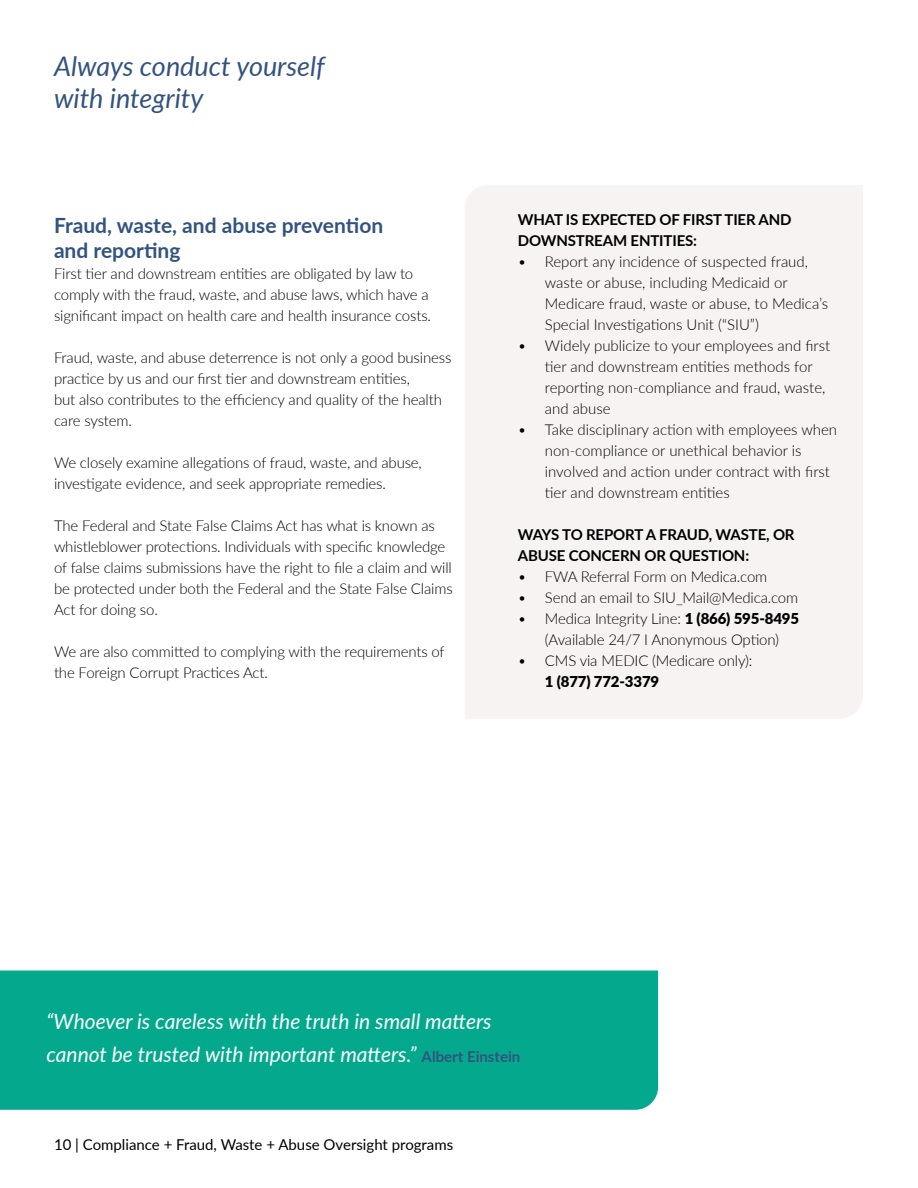
<style>
.page{position:relative;width:918px;height:1188px;background:#fff}
.page>*{position:absolute;margin:0;border:0;box-sizing:border-box;transform-origin:0 0}
.t1{font:italic 27px/32.4px "Lato";color:#33537f}
.t2{font:italic 21px/33px "Lato";color:#fff}
.t3{font:700 21px/25.2px "Lato";color:#33537f}
.t4{font:300 15px/21px "Lato";letter-spacing:-.01em;color:#000}
.t5{font:700 15px/21px "Lato";letter-spacing:-.01em;color:#000}
.t6{font:15px "Lato";color:#000}
.t7{font:900 15px "Lato";letter-spacing:-.01em;color:#000}
.s1{font-weight:900}
.s2{font-weight:700;font-style:normal;font-size:15px;color:#33537f}
</style>
<div class="page">
<div style="left:465px;top:186px;width:398px;height:532px;background:#f7f3f3"></div>
<div style="left:0;top:970px;width:658px;height:140px;background:#04a98d"></div>
<h1 class="t1" style="left:54px;top:49px;width:272px">Always conduct yourself with integrity</h1>
<h2 class="t3" style="left:54px;top:212px;width:331px">Fraud, waste, and abuse prevention and reporting</h2>
<p class="t4" style="left:54px;top:263px;width:379px">First tier and downstream entities are obligated by law to comply with the fraud, waste, and abuse laws, which have a significant impact on health care and health insurance costs.</p>
<p class="t4" style="left:54px;top:347px;width:399px">Fraud, waste, and abuse deterrence is not only a good business practice by us and our first tier and downstream entities,<br>but also contributes to the efficiency and quality of the health care system.</p>
<p class="t4" style="left:54px;top:452px;width:369px">We closely examine allegations of fraud, waste, and abuse, investigate evidence, and seek appropriate remedies.</p>
<p class="t4" style="left:54px;top:515px;width:400px">The Federal and State False Claims Act has what is known as whistleblower protections. Individuals with specific knowledge of false claims submissions have the right to file a claim and will be protected under both the Federal and the State False Claims Act for doing so.</p>
<p class="t4" style="left:54px;top:641px;width:392px">We are also committed to complying with the requirements of the Foreign Corrupt Practices Act.</p>
<p class="t5" style="left:518px;top:209px;width:275px">WHAT IS EXPECTED OF FIRST TIER AND<br>DOWNSTREAM ENTITIES:</p>
<p class="t4" style="left:545px;top:251px;width:285px;text-indent:-27px">• Report any incidence of suspected fraud, waste or abuse, including Medicaid or Medicare fraud, waste or abuse, to Medica’s Special Investigations Unit (“SIU”)</p>
<p class="t4" style="left:545px;top:335px;width:287px;text-indent:-27px">• Widely publicize to your employees and first tier and downstream entities methods for reporting non-compliance and fraud, waste, and abuse</p>
<p class="t4" style="left:545px;top:419px;width:294px;text-indent:-27px">• Take disciplinary action with employees when non-compliance or unethical behavior is involved and action under contract with first tier and downstream entities</p>
<p class="t5" style="left:518px;top:524px;width:278px">WAYS TO REPORT A FRAUD, WASTE, OR<br>ABUSE CONCERN OR QUESTION:</p>
<p class="t4" style="left:518px;top:566px;width:251px">• FWA Referral Form on Medica.com</p>
<p class="t4" style="left:518px;top:587px;width:282px">• Send an email to SIU_Mail@Medica.com</p>
<p class="t4" style="left:518px;top:608px;width:283px;text-align:center">• Medica Integrity Line: <span class="s1">1 (866) 595-8495 </span>(Available 24/7 I Anonymous Option)</p>
<p class="t4" style="left:518px;top:650px;width:236px">• CMS via MEDIC (Medicare only):</p>
<p class="t7" style="left:545px;top:671px;width:116px">1 (877) 772-3379</p>
<h2 class="t2" style="left:46px;top:1004px;width:475px">“Whoever is careless with the truth in small matters cannot be trusted with important matters.” <span class="s2">Albert Einstein</span></h2>
<p class="t6" style="left:54px;top:1133px;width:401px">10 | Compliance + Fraud, Waste + Abuse Oversight programs</p>
</div>
